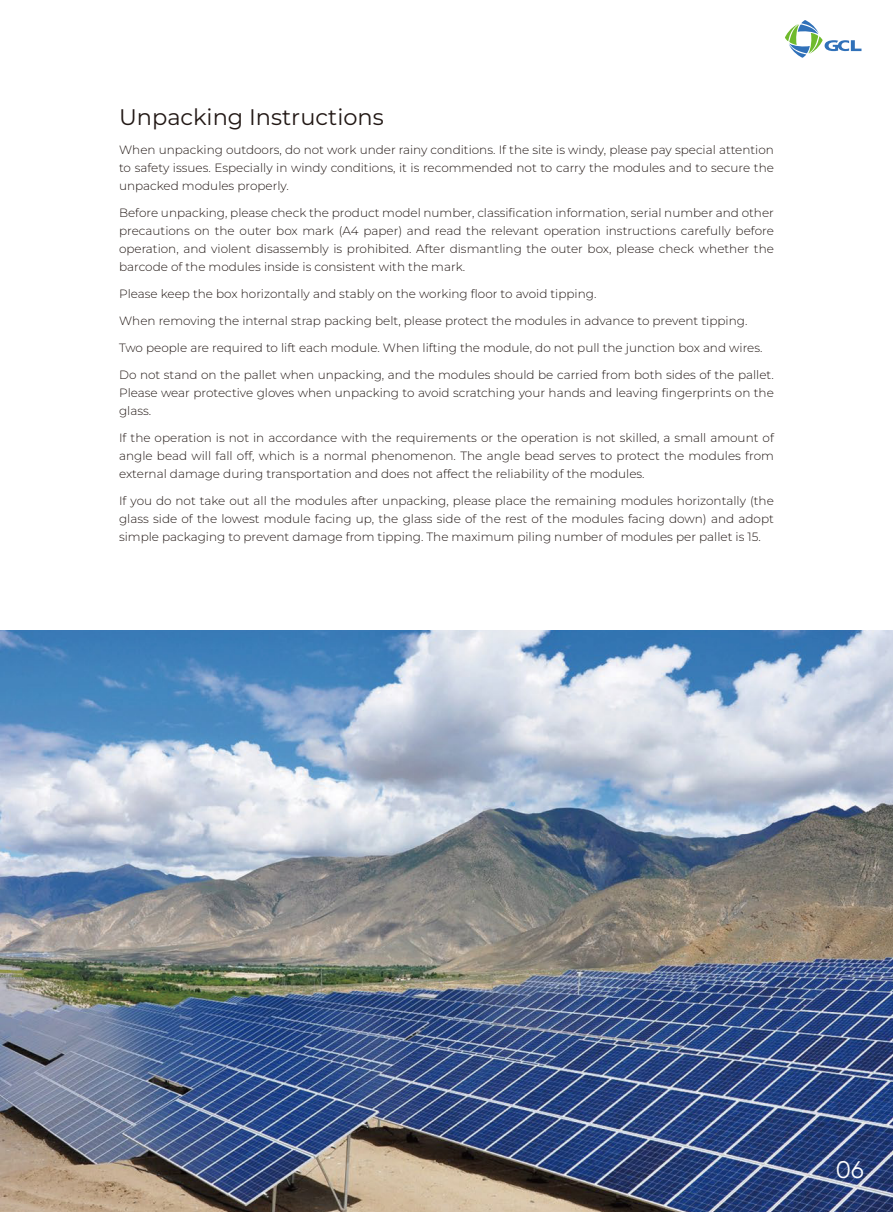
<style>
.page{position:relative;width:893px;height:1212px;background:#fff}
.page>*{position:absolute;margin:0;border:0;box-sizing:border-box;transform-origin:0 0}
.t1{font:24px "Gilroy";color:#fff}
.t2{font:22.5px "Montserrat";color:#221815}
.t3{font:300 12px/18px "Montserrat";color:#221815;text-align:justify}
</style>
<div class="page">
<img style="left:0;top:630px;width:893px;height:582px">
<svg style="left:785px;top:20px;width:76px;height:38px"></svg>
<h2 class="t2" style="left:119px;top:102px;width:266px">Unpacking Instructions</h2>
<p class="t3" style="left:119px;top:141px;width:656px">When unpacking outdoors, do not work under rainy conditions. If the site is windy, please pay special attention to safety issues. Especially in windy conditions, it is recommended not to carry the modules and to secure the unpacked modules properly.</p>
<p class="t3" style="left:119px;top:204px;width:656px">Before unpacking, please check the product model number, classification information, serial number and other precautions on the outer box mark (A4 paper) and read the relevant operation instructions carefully before operation, and violent disassembly is prohibited. After dismantling the outer box, please check whether the barcode of the modules inside is consistent with the mark.</p>
<p class="t3" style="left:119px;top:285px;width:479px">Please keep the box horizontally and stably on the working floor to avoid tipping.</p>
<p class="t3" style="left:119px;top:312px;width:630px">When removing the internal strap packing belt, please protect the modules in advance to prevent tipping.</p>
<p class="t3" style="left:119px;top:339px;width:645px">Two people are required to lift each module. When lifting the module, do not pull the junction box and wires.</p>
<p class="t3" style="left:119px;top:366px;width:656px">Do not stand on the pallet when unpacking, and the modules should be carried from both sides of the pallet.<br>Please wear protective gloves when unpacking to avoid scratching your hands and leaving fingerprints on the glass.</p>
<p class="t3" style="left:119px;top:429px;width:656px">If the operation is not in accordance with the requirements or the operation is not skilled, a small amount of angle bead will fall off, which is a normal phenomenon. The angle bead serves to protect the modules from external damage during transportation and does not affect the reliability of the modules.</p>
<p class="t3" style="left:119px;top:492px;width:656px">If you do not take out all the modules after unpacking, please place the remaining modules horizontally (the glass side of the lowest module facing up, the glass side of the rest of the modules facing down) and adopt simple packaging to prevent damage from tipping. The maximum piling number of modules per pallet is 15.</p>
<h1 class="t1" style="left:836px;top:1154px;width:29px">06</h1>
</div>
